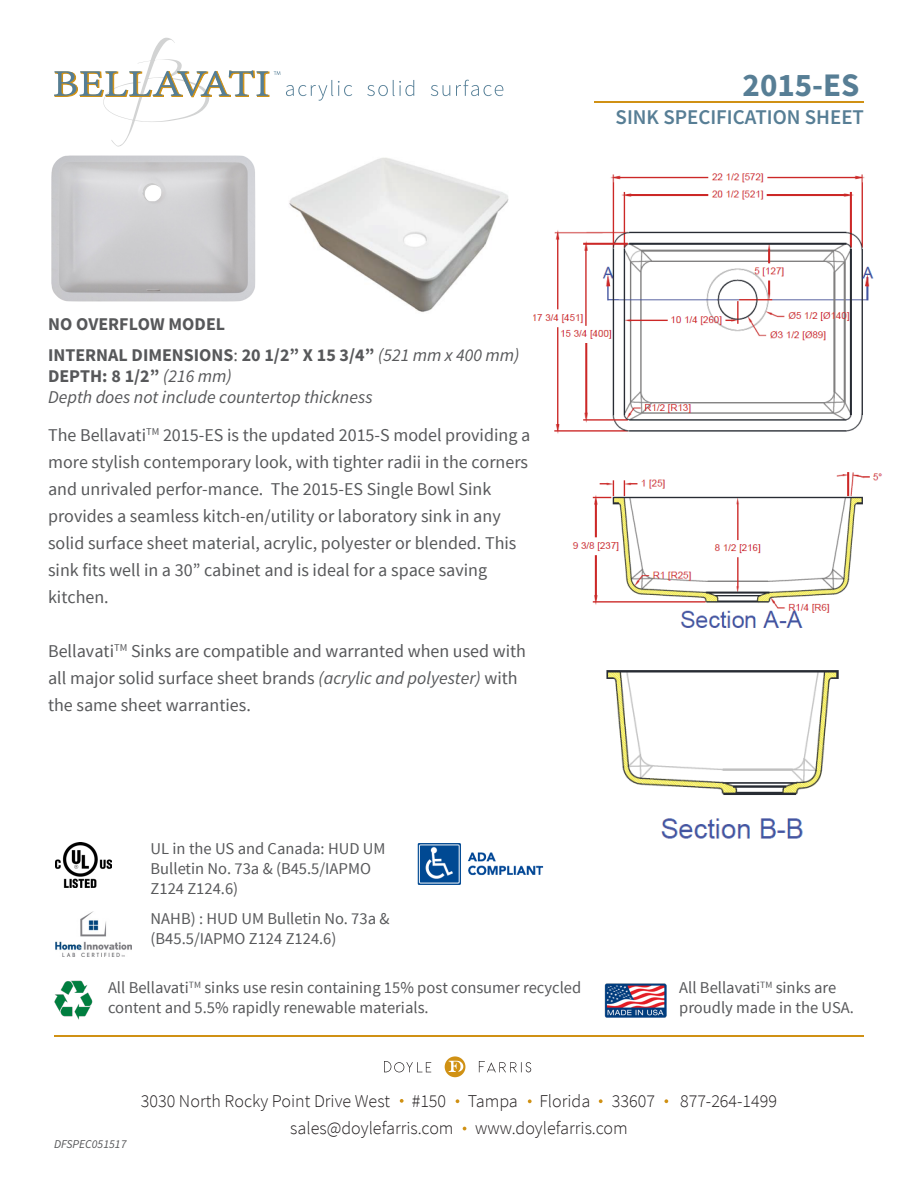
<style>
.page{position:relative;width:918px;height:1188px;background:#fff}
.page>*{position:absolute;margin:0;border:0;box-sizing:border-box;transform-origin:0 0}
.t1{font:700 33px "Source Sans Pro";color:#577e95}
.t2{font:600 21px "Source Sans Pro";color:#577e95}
.t3{font:18px/27px "Source Sans Pro";color:#57585a}
.t4{font:300 18px "Source Sans Pro";color:#231f20}
.t5{font:700 18px/30.9px "Source Sans Pro";color:#57585a}
.t6{font:italic 18px/21.1px "Source Sans Pro";color:#57585a}
.t7{font:16.5px/19.8px "Source Sans Pro";color:#57585a}
.t8{font:italic 12px "Source Sans Pro";color:#57585a}
.s1{font-weight:400}
.s2{font-weight:400;font-style:italic}
.s3{font-weight:700;font-style:normal}
.s4{font-style:italic}
</style>
<div class="page">
<svg style="left:54px;top:38px;width:226px;height:108px"></svg>
<svg style="left:286px;top:80px;width:66px;height:21px"></svg>
<svg style="left:367px;top:80px;width:47px;height:16px"></svg>
<svg style="left:431px;top:85px;width:19px;height:11px"></svg>
<svg style="left:456px;top:80px;width:47px;height:16px"></svg>
<hr style="left:594px;top:101px;width:270px;height:2px;background:#d09114">
<svg style="left:400px;top:1099px;width:4px;height:4px"></svg>
<svg style="left:456px;top:1099px;width:3px;height:4px"></svg>
<svg style="left:528px;top:1099px;width:4px;height:4px"></svg>
<svg style="left:599px;top:1099px;width:4px;height:4px"></svg>
<svg style="left:664px;top:1099px;width:4px;height:4px"></svg>
<hr style="left:54px;top:1036px;width:810px;height:1px;background:#d09114">
<img style="left:605px;top:984px;width:61px;height:33px">
<img style="left:54px;top:981px;width:39px;height:39px">
<svg style="left:384px;top:1061px;width:47px;height:11px"></svg>
<svg style="left:479px;top:1061px;width:52px;height:11px"></svg>
<svg style="left:445px;top:1056px;width:20px;height:21px"></svg>
<img style="left:51px;top:155px;width:205px;height:147px">
<img style="left:418px;top:843px;width:126px;height:42px">
<img style="left:56px;top:842px;width:55px;height:45px">
<img style="left:55px;top:912px;width:76px;height:44px">
<img style="left:289px;top:157px;width:220px;height:155px">
<img style="left:533px;top:173px;width:349px;height:455px">
<img style="left:606px;top:670px;width:233px;height:169px">
<p class="t1" style="left:743px;top:63px;width:118px">2015-ES</p>
<p class="t2" style="left:616px;top:104px;width:250px">SINK SPECIFICATION SHEET</p>
<p class="t5" style="left:48px;top:309px;width:473px">NO OVERFLOW MODEL<br>INTERNAL DIMENSIONS<span class="s1">:</span> 20 1/2” X 15 3/4” <span class="s2">(521 mm x 400 mm)</span></p>
<p class="t6" style="left:48px;top:365px;width:326px"><span class="s3">DEPTH: 8 1/2”</span> (216 mm)<br>Depth does not include countertop thickness</p>
<p class="t3" style="left:48px;top:422px;width:484px">The Bellavati<sup>TM</sup> 2015-ES is the updated 2015-S model providing a more stylish contemporary look, with tighter radii in the corners and unrivaled perfor-mance. The 2015-ES Single Bowl Sink provides a seamless kitch-en/utility or laboratory sink in any solid surface sheet material, acrylic, polyester or blended. This sink fits well in a 30” cabinet and is ideal for a space saving kitchen.</p>
<p class="t3" style="left:48px;top:638px;width:479px">Bellavati<sup>TM</sup> Sinks are compatible and warranted when used with all major solid surface sheet brands <span class="s4">(acrylic and polyester)</span> with the same sheet warranties.</p>
<p class="t7" style="left:151px;top:839px;width:236px">UL in the US and Canada: HUD UM<br>Bulletin No. 73a &amp; (B45.5/IAPMO<br>Z124 Z124.6)</p>
<p class="t7" style="left:151px;top:909px;width:240px">NAHB) : HUD UM Bulletin No. 73a &amp; (B45.5/IAPMO Z124 Z124.6)</p>
<p class="t7" style="left:108px;top:978px;width:475px">All Bellavati<sup>TM</sup> sinks use resin containing 15% post consumer recycled content and 5.5% rapidly renewable materials.</p>
<p class="t7" style="left:679px;top:978px;width:176px">All Bellavati<sup>TM</sup> sinks are proudly made in the USA.</p>
<p class="t8" style="left:54px;top:1136px;width:74px">DFSPEC051517</p>
<p class="t4" style="left:141px;top:1090px;width:516px">3030 North Rocky Point Drive West #150 Tampa Florida 33607</p>
<p class="t4" style="left:680px;top:1090px;width:98px">877-264-1499</p>
<p class="t4" style="left:290px;top:1117px;width:339px">sales@doylefarris.com www.doylefarris.com</p>
</div>
